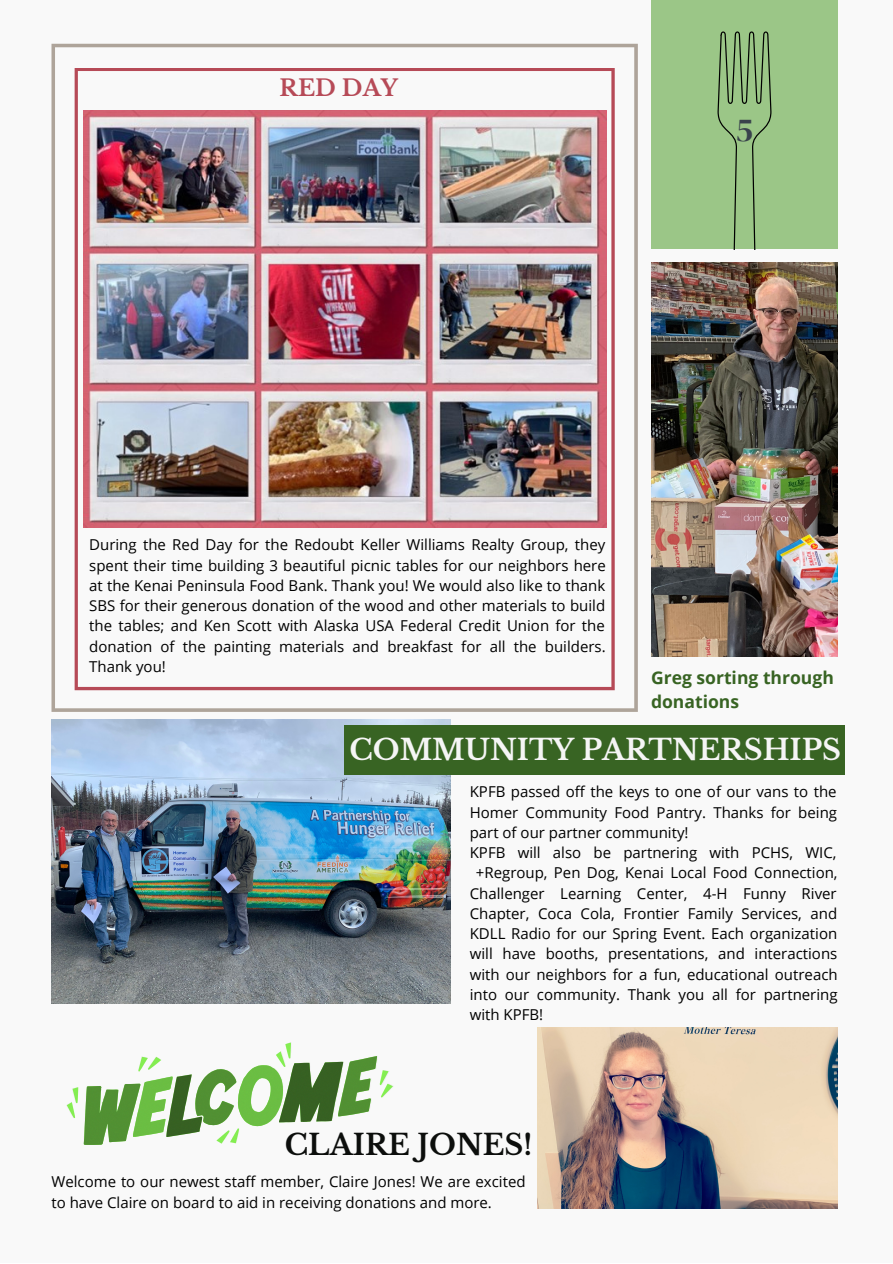
<style>
.page{position:relative;width:893px;height:1264px;background:#fff}
.page>*{position:absolute;margin:0;border:0;box-sizing:border-box;transform-origin:0 0}
.t1{font:33.15px "DM Serif Display";color:#39434c}
.t2{font:700 28.5px "Libre Baskerville";color:#f5f5f5}
.t3{font:700 28.5px "Libre Baskerville";color:#0c0e0c}
.t4{font:700 22.5px "Libre Baskerville";color:#b64a57}
.t5{font:700 17.55px/23.5px "Open Sans";color:#386423}
.t6{font:15px/20.2px "Open Sans";color:#000;text-align:justify}
</style>
<div class="page">
<div style="left:0;top:0;width:892px;height:1262px;background:#f9f9f9"></div>
<div style="left:651px;top:0;width:186px;height:249px;background:#9bc687"></div>
<svg style="left:717px;top:31px;width:54px;height:218px"></svg>
<svg style="left:51px;top:44px;width:586px;height:668px"></svg>
<svg style="left:75px;top:68px;width:539px;height:622px"></svg>
<img style="left:83px;top:110px;width:523px;height:417px">
<img style="left:651px;top:263px;width:186px;height:393px">
<img style="left:51px;top:719px;width:400px;height:284px">
<div style="left:344px;top:725px;width:501px;height:50px;background:#386423"></div>
<img style="left:66px;top:1042px;width:327px;height:103px">
<img style="left:538px;top:1027px;width:299px;height:181px">
<p class="t4" style="left:279px;top:74px;width:120px">RED DAY</p>
<p class="t1" style="left:735px;top:106px;width:19px">5</p>
<p class="t6" style="left:89px;top:534px;width:518px">During the Red Day for the Redoubt Keller Williams Realty Group, they spent their time building 3 beautiful picnic tables for our neighbors here at the Kenai Peninsula Food Bank. Thank you! We would also like to thank SBS for their generous donation of the wood and other materials to build the tables; and Ken Scott with Alaska USA Federal Credit Union for the donation of the painting materials and breakfast for all the builders.<br>Thank you!</p>
<p class="t5" style="left:651px;top:665px;width:184px">Greg sorting through donations</p>
<p class="t2" style="left:349px;top:732px;width:493px">COMMUNITY PARTNERSHIPS</p>
<p class="t6" style="left:469px;top:781px;width:369px">KPFB passed off the keys to one of our vans to the Homer Community Food Pantry. Thanks for being part of our partner community!</p>
<p class="t6" style="left:469px;top:842px;width:368px">KPFB will also be partnering with PCHS, WIC,</p>
<p class="t6" style="left:476px;top:862px;width:363px">+Regroup, Pen Dog, Kenai Local Food Connection,</p>
<p class="t6" style="left:469px;top:882px;width:368px">Challenger Learning Center, 4-H Funny River</p>
<p class="t6" style="left:469px;top:902px;width:369px">Chapter, Coca Cola, Frontier Family Services, and</p>
<p class="t6" style="left:469px;top:923px;width:369px">KDLL Radio for our Spring Event. Each organization</p>
<p class="t6" style="left:469px;top:943px;width:369px">will have booths, presentations, and interactions</p>
<p class="t6" style="left:469px;top:963px;width:369px">with our neighbors for a fun, educational outreach</p>
<p class="t6" style="left:469px;top:983px;width:369px">into our community. Thank you all for partnering</p>
<p class="t6" style="left:469px;top:1004px;width:75px">with KPFB!</p>
<p class="t3" style="left:285px;top:1127px;width:249px">CLAIRE JONES!</p>
<p class="t6" style="left:51px;top:1171px;width:475px">Welcome to our newest staff member, Claire Jones! We are excited to have Claire on board to aid in receiving donations and more.</p>
</div>
